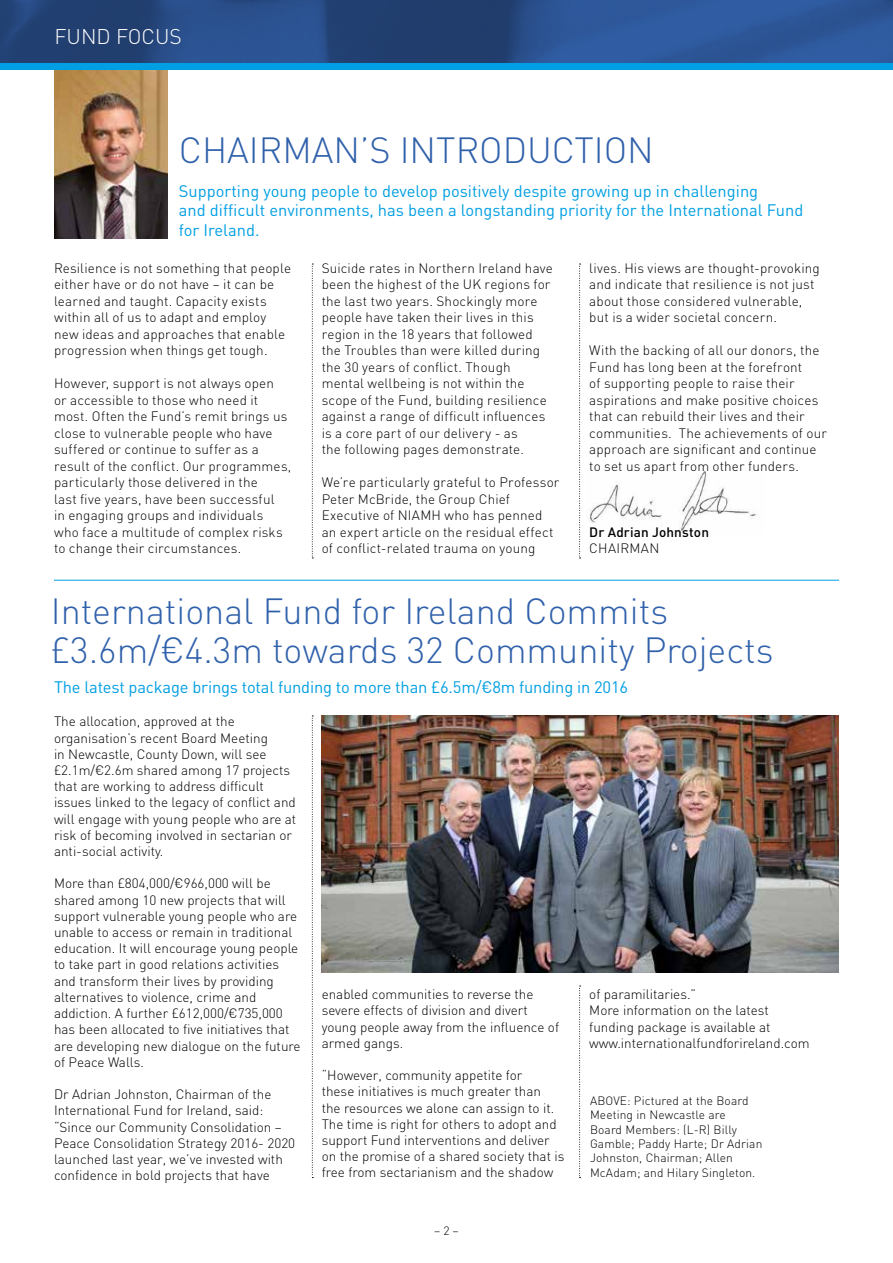
<style>
.page{position:relative;width:893px;height:1263px;background:#fff}
.page>*{position:absolute;margin:0;border:0;box-sizing:border-box;transform-origin:0 0}
.t1{font:300 36px/39px "DIN";color:#3061ab}
.t2{font:300 21px "DIN";color:#fff}
.t3{font:16.5px/19.8px "DIN";color:#009fe3}
.t4{font:300 13.5px/16.5px "DIN";letter-spacing:.005em;color:#000}
.t5{font:500 13.5px "DIN";letter-spacing:.01em;color:#000}
.t6{font:300 13.5px "DIN";letter-spacing:.035em;color:#000}
.t7{font:300 12px/14.4px "DIN";letter-spacing:.01em;color:#000}
.s1{font-family:"DIN Euro";font-weight:400}
.s2{font-family:"DIN Euro"}
</style>
<div class="page">
<img style="left:54px;top:70px;width:114px;height:168px">
<img style="left:0;top:0;width:893px;height:64px">
<svg style="left:312px;top:716px;width:1px;height:462px"></svg>
<svg style="left:579px;top:986px;width:2px;height:192px"></svg>
<hr style="left:54px;top:580px;width:785px;height:1px;background:#009fe3">
<img style="left:589px;top:470px;width:168px;height:62px">
<svg style="left:312px;top:264px;width:1px;height:295px"></svg>
<svg style="left:579px;top:264px;width:2px;height:295px"></svg>
<div style="left:0;top:64px;width:893px;height:6px;background:#009fe3"></div>
<img style="left:322px;top:716px;width:517px;height:256px">
<h2 class="t2" style="left:55px;top:24px;width:129px">FUND FOCUS</h2>
<h1 class="t1" style="left:179px;top:130px;width:476px">CHAIRMAN’S INTRODUCTION</h1>
<p class="t3" style="left:179px;top:180px;width:626px">Supporting young people to develop positively despite growing up in challenging<br>and difficult environments, has been a longstanding priority for the International Fund for Ireland.</p>
<p class="t4" style="left:54px;top:260px;width:239px">Resilience is not something that people either have or do not have – it can be learned and taught. Capacity exists within all of us to adapt and employ new ideas and approaches that enable progression when things get tough.</p>
<p class="t4" style="left:54px;top:375px;width:239px">However, support is not always open<br>or accessible to those who need it most. Often the Fund’s remit brings us close to vulnerable people who have suffered or continue to suffer as a result of the conflict. Our programmes, particularly those delivered in the<br>last five years, have been successful<br>in engaging groups and individuals who face a multitude of complex risks to change their circumstances.</p>
<p class="t4" style="left:322px;top:260px;width:233px">Suicide rates in Northern Ireland have been the highest of the UK regions for the last two years. Shockingly more people have taken their lives in this region in the 18 years that followed the Troubles than were killed during the 30 years of conflict. Though mental wellbeing is not within the scope of the Fund, building resilience against a range of difficult influences is a core part of our delivery - as<br>the following pages demonstrate.</p>
<p class="t4" style="left:322px;top:474px;width:239px">We’re particularly grateful to Professor Peter McBride, the Group Chief Executive of NIAMH who has penned an expert article on the residual effect of conflict-related trauma on young</p>
<p class="t4" style="left:589px;top:260px;width:232px">lives. His views are thought-provoking and indicate that resilience is not just about those considered vulnerable, but is a wider societal concern.</p>
<p class="t4" style="left:589px;top:342px;width:239px">With the backing of all our donors, the Fund has long been at the forefront<br>of supporting people to raise their aspirations and make positive choices that can rebuild their lives and their communities. The achievements of our approach are significant and continue to set us apart from other funders.</p>
<p class="t5" style="left:589px;top:523px;width:121px">Dr Adrian Johnston</p>
<p class="t6" style="left:589px;top:540px;width:72px">CHAIRMAN</p>
<h1 class="t1" style="left:51px;top:591px;width:724px">International Fund for Ireland Commits £3.6m/<span class="s1">1</span>4.3m towards 32 Community Projects</h1>
<p class="t3" style="left:54px;top:677px;width:576px">The latest package brings total funding to more than £6.5m/<span class="s2">2</span>8m funding in 2016</p>
<p class="t4" style="left:54px;top:713px;width:244px">The allocation, approved at the organisation’s recent Board Meeting<br>in Newcastle, County Down, will see £2.1m/<span class="s1">1</span>2.6m shared among 17 projects that are working to address difficult issues linked to the legacy of conflict and will engage with young people who are at risk of becoming involved in sectarian or anti-social activity.</p>
<p class="t4" style="left:54px;top:875px;width:248px">More than £804,000/<span class="s1">1</span>966,000 will be shared among 10 new projects that will support vulnerable young people who are unable to access or remain in traditional education. It will encourage young people to take part in good relations activities and transform their lives by providing alternatives to violence, crime and addiction. A further £612,000/<span class="s1">1</span>735,000 has been allocated to five initiatives that are developing new dialogue on the future of Peace Walls.</p>
<p class="t4" style="left:54px;top:1086px;width:243px">Dr Adrian Johnston, Chairman of the International Fund for Ireland, said: “Since our Community Consolidation – Peace Consolidation Strategy 2016- 2020 launched last year, we’ve invested with confidence in bold projects that have</p>
<p class="t4" style="left:322px;top:986px;width:239px">enabled communities to reverse the severe effects of division and divert young people away from the influence of armed gangs.</p>
<p class="t4" style="left:322px;top:1067px;width:244px">“However, community appetite for<br>these initiatives is much greater than<br>the resources we alone can assign to it.<br>The time is right for others to adopt and support Fund interventions and deliver on the promise of a shared society that is free from sectarianism and the shadow</p>
<p class="t4" style="left:589px;top:986px;width:222px">of paramilitaries.”<br>More information on the latest funding package is available at www.internationalfundforireland.com</p>
<p class="t7" style="left:590px;top:1093px;width:174px">ABOVE: Pictured at the Board<br>Meeting in Newcastle are<br>Board Members: (L-R) Billy<br>Gamble; Paddy Harte; Dr Adrian<br>Johnston, Chairman; Allen<br>McAdam; and Hilary Singleton.</p>
<p class="t7" style="left:434px;top:1223px;width:26px">– 2 –</p>
</div>
